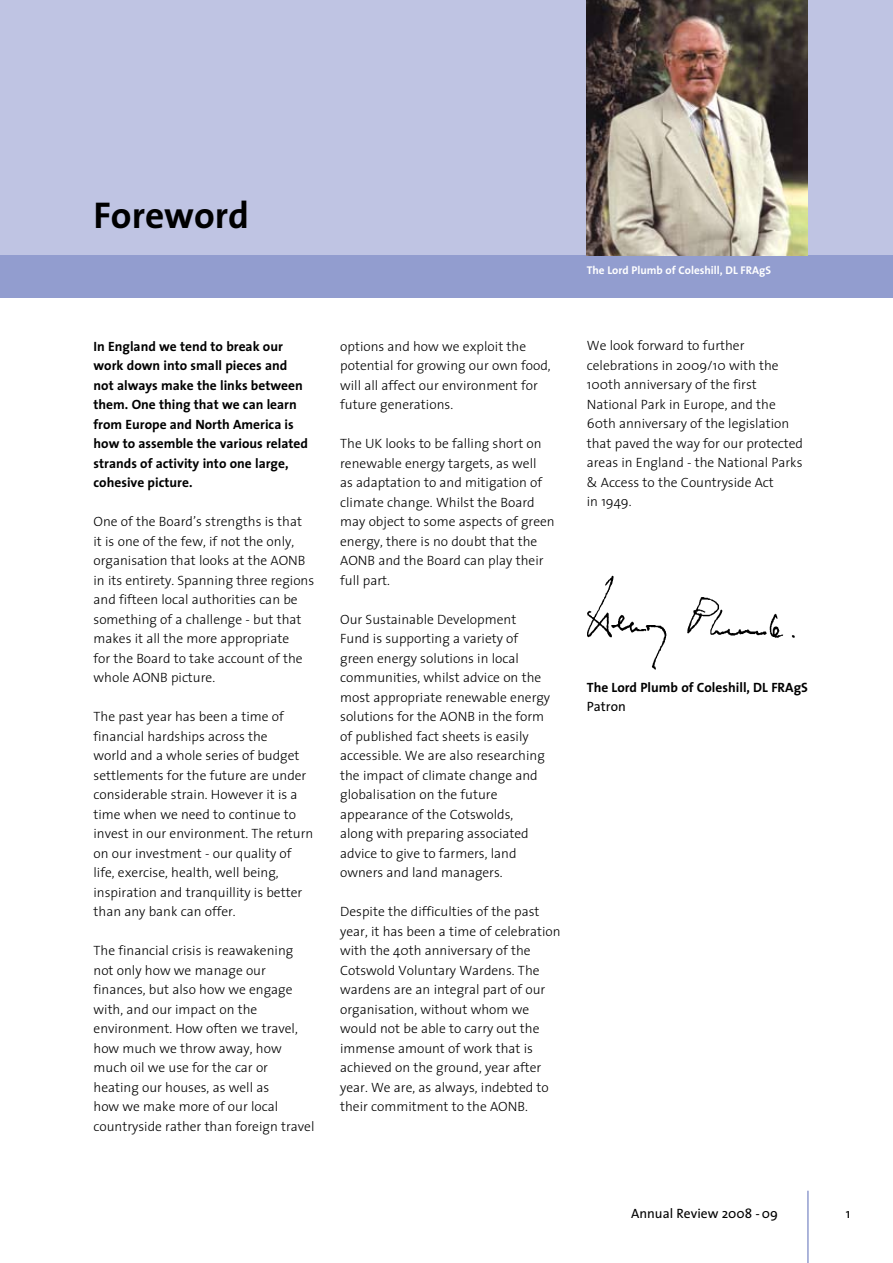
<style>
.page{position:relative;width:893px;height:1263px;background:#fff}
.page>*{position:absolute;margin:0;border:0;box-sizing:border-box;transform-origin:0 0}
.t1{font:700 37.5px "The Sans";color:#000}
.t2{font:300 13.5px/19.5px "The Sans";color:#000}
.t3{font:700 13.5px/19.5px "The Sans";color:#000}
.t4{font:13.5px "The Sans";color:#000}
.t5{font:700 11.25px "The Sans";color:#fff}
</style>
<div class="page">
<div style="left:0;top:0;width:893px;height:298px;background:#bfc4e3"></div>
<div style="left:0;top:255px;width:893px;height:43px;background:#929dcf"></div>
<hr style="left:807px;top:1191px;width:2px;height:72px;background:#929dcf">
<img style="left:587px;top:0;width:221px;height:255px">
<img style="left:587px;top:575px;width:208px;height:95px">
<h1 class="t1" style="left:94px;top:184px;width:157px">Foreword</h1>
<p class="t3" style="left:94px;top:336px;width:216px">In England we tend to break our work down into small pieces and not always make the links between them. One thing that we can learn from Europe and North America is how to assemble the various related strands of activity into one large, cohesive picture.</p>
<p class="t2" style="left:94px;top:511px;width:222px">One of the Board’s strengths is that<br>it is one of the few, if not the only, organisation that looks at the AONB in its entirety. Spanning three regions and fifteen local authorities can be something of a challenge - but that makes it all the more appropriate<br>for the Board to take account of the whole AONB picture.</p>
<p class="t2" style="left:94px;top:706px;width:221px">The past year has been a time of financial hardships across the<br>world and a whole series of budget settlements for the future are under considerable strain. However it is a time when we need to continue to invest in our environment. The return on our investment - our quality of life, exercise, health, well being, inspiration and tranquillity is better than any bank can offer.</p>
<p class="t2" style="left:94px;top:940px;width:222px">The financial crisis is reawakening not only how we manage our finances, but also how we engage with, and our impact on the environment. How often we travel, how much we throw away, how much oil we use for the car or heating our houses, as well as<br>how we make more of our local countryside rather than foreign travel</p>
<p class="t2" style="left:340px;top:336px;width:212px">options and how we exploit the potential for growing our own food, will all affect our environment for future generations.</p>
<p class="t2" style="left:340px;top:433px;width:216px">The UK looks to be falling short on renewable energy targets, as well<br>as adaptation to and mitigation of climate change. Whilst the Board may object to some aspects of green energy, there is no doubt that the<br>AONB and the Board can play their full part.</p>
<p class="t2" style="left:340px;top:609px;width:212px">Our Sustainable Development<br>Fund is supporting a variety of green energy solutions in local communities, whilst advice on the most appropriate renewable energy solutions for the AONB in the form of published fact sheets is easily accessible. We are also researching the impact of climate change and globalisation on the future appearance of the Cotswolds,<br>along with preparing associated advice to give to farmers, land owners and land managers.</p>
<p class="t2" style="left:340px;top:901px;width:222px">Despite the difficulties of the past year, it has been a time of celebration with the 40th anniversary of the Cotswold Voluntary Wardens. The wardens are an integral part of our organisation, without whom we would not be able to carry out the immense amount of work that is achieved on the ground, year after year. We are, as always, indebted to their commitment to the AONB.</p>
<p class="t5" style="left:587px;top:260px;width:186px">The Lord Plumb of Coleshill, DL FRAgS</p>
<p class="t2" style="left:587px;top:336px;width:218px">We look forward to further celebrations in 2009/10 with the<br>100th anniversary of the first<br>National Park in Europe, and the<br>60th anniversary of the legislation that paved the way for our protected areas in England - the National Parks &amp; Access to the Countryside Act<br>in 1949.</p>
<p class="t3" style="left:587px;top:677px;width:223px">The Lord Plumb of Coleshill, DL FRAgS</p>
<p class="t4" style="left:587px;top:696px;width:41px">Patron</p>
<p class="t4" style="left:631px;top:1202px;width:148px">Annual Review 2008 -09</p>
<p class="t4" style="left:846px;top:1202px;width:6px">1</p>
</div>
